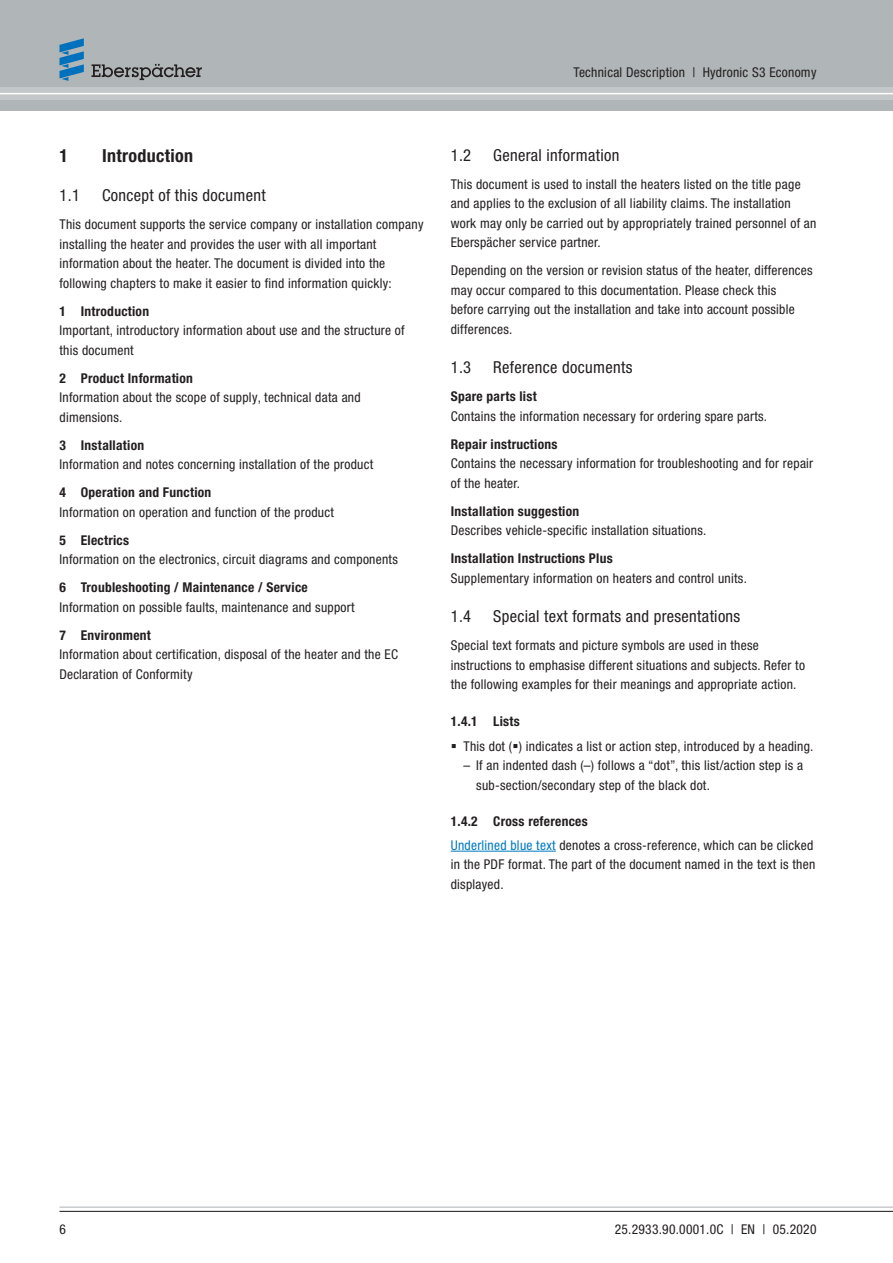
<style>
.page{position:relative;width:893px;height:1263px;background:#fff}
.page>*{position:absolute;margin:0;border:0;box-sizing:border-box;transform-origin:0 0}
.t1{font:700 condensed 18px "Helvetica Neue LTW1 G";letter-spacing:.02em;color:#231f20}
.t2{font:condensed 16.5px "Helvetica Neue LTW1 G";letter-spacing:.02em;color:#231f20}
.t3{font:condensed 13.5px/19.5px "Helvetica Neue LTW1 G";letter-spacing:.02em;color:#231f20}
.t4{font:700 condensed 13.5px "Helvetica Neue LTW1 G";letter-spacing:.02em;color:#231f20}
.s1{font-weight:700}
.s2{color:#0079c1}
</style>
<div class="page">
<hr style="left:451px;top:851px;width:105px;height:1px;background:#0079c1">
<hr style="left:59px;top:1207px;width:834px;height:1px;background:#b0b5b7">
<hr style="left:59px;top:1211px;width:834px;height:1px;background:#231f20">
<div style="left:0;top:0;width:893px;height:111px;background:#b0b5b7"></div>
<div style="left:0;top:87px;width:893px;height:13px;background:#c4c7c9"></div>
<svg style="left:91px;top:64px;width:111px;height:16px"></svg>
<svg style="left:59px;top:38px;width:25px;height:43px"></svg>
<hr style="left:0;top:93px;width:893px;height:1px;background:#fff">
<p class="t3" style="left:573px;top:63px;width:244px">Technical Description | Hydronic S3 Economy</p>
<h1 class="t1" style="left:59px;top:149px;width:10px">1</h1>
<h1 class="t1" style="left:102px;top:149px;width:93px">Introduction</h1>
<p class="t2" style="left:59px;top:189px;width:22px">1.1</p>
<p class="t2" style="left:102px;top:189px;width:165px">Concept of this document</p>
<p class="t3" style="left:59px;top:216px;width:365px">This document supports the service company or installation company installing the heater and provides the user with all important information about the heater. The document is divided into the following chapters to make it easier to find information quickly:</p>
<p class="t4" style="left:59px;top:306px;width:91px">1 Introduction</p>
<p class="t3" style="left:59px;top:322px;width:347px">Important, introductory information about use and the structure of this document</p>
<p class="t4" style="left:59px;top:373px;width:135px">2 Product Information</p>
<p class="t3" style="left:59px;top:389px;width:303px">Information about the scope of supply, technical data and dimensions.</p>
<p class="t4" style="left:59px;top:440px;width:86px">3 Installation</p>
<p class="t3" style="left:59px;top:456px;width:315px">Information and notes concerning installation of the product</p>
<p class="t4" style="left:59px;top:488px;width:153px">4 Operation and Function</p>
<p class="t3" style="left:59px;top:503px;width:276px">Information on operation and function of the product</p>
<p class="t4" style="left:59px;top:535px;width:71px">5 Electrics</p>
<p class="t3" style="left:59px;top:551px;width:340px">Information on the electronics, circuit diagrams and components</p>
<p class="t4" style="left:59px;top:583px;width:250px">6 Troubleshooting / Maintenance / Service</p>
<p class="t3" style="left:59px;top:598px;width:297px">Information on possible faults, maintenance and support</p>
<p class="t4" style="left:59px;top:630px;width:93px">7 Environment</p>
<p class="t3" style="left:59px;top:646px;width:340px">Information about certification, disposal of the heater and the EC<br>Declaration of Conformity</p>
<p class="t2" style="left:451px;top:149px;width:22px">1.2</p>
<p class="t2" style="left:493px;top:149px;width:128px">General information</p>
<p class="t3" style="left:451px;top:175px;width:367px">This document is used to install the heaters listed on the title page and applies to the exclusion of all liability claims. The installation work may only be carried out by appropriately trained personnel of an Eberspächer service partner.</p>
<p class="t3" style="left:451px;top:262px;width:363px">Depending on the version or revision status of the heater, differences may occur compared to this documentation. Please check this before carrying out the installation and take into account possible differences.</p>
<p class="t2" style="left:451px;top:361px;width:22px">1.3</p>
<p class="t2" style="left:493px;top:361px;width:141px">Reference documents</p>
<p class="t4" style="left:451px;top:392px;width:87px">Spare parts list</p>
<p class="t3" style="left:451px;top:407px;width:318px">Contains the information necessary for ordering spare parts.</p>
<p class="t4" style="left:451px;top:439px;width:108px">Repair instructions</p>
<p class="t3" style="left:451px;top:455px;width:364px">Contains the necessary information for troubleshooting and for repair of the heater.</p>
<p class="t4" style="left:451px;top:506px;width:130px">Installation suggestion</p>
<p class="t3" style="left:451px;top:522px;width:257px">Describes vehicle-specific installation situations.</p>
<p class="t4" style="left:451px;top:554px;width:163px">Installation Instructions Plus</p>
<p class="t3" style="left:451px;top:569px;width:298px">Supplementary information on heaters and control units.</p>
<p class="t2" style="left:451px;top:610px;width:22px">1.4</p>
<p class="t2" style="left:493px;top:610px;width:249px">Special text formats and presentations</p>
<p class="t3" style="left:451px;top:637px;width:356px">Special text formats and picture symbols are used in these instructions to emphasise different situations and subjects. Refer to the following examples for their meanings and appropriate action.</p>
<p class="t4" style="left:451px;top:716px;width:71px">1.4.1 Lists</p>
<p class="t3" style="left:463px;top:737px;width:351px">This dot ( ) indicates a list or action step, introduced by a heading.</p>
<p class="t3" style="left:476px;top:757px;width:328px;text-indent:-13px">– If an indented dash (–) follows a “dot”, this list/action step is a sub-section/secondary step of the black dot.</p>
<p class="t3" style="left:451px;top:811px;width:364px;line-height:23.7px"><span class="s1">1.4.2 Cross references<br></span><span class="s2">Underlined blue text</span> denotes a cross-reference, which can be clicked</p>
<p class="t3" style="left:451px;top:856px;width:366px">in the PDF format. The part of the document named in the text is then displayed.</p>
<p class="t3" style="left:59px;top:1221px;width:8px">6</p>
<p class="t3" style="left:615px;top:1221px;width:203px">25.2933.90.0001.0C | EN | 05.2020</p>
</div>
